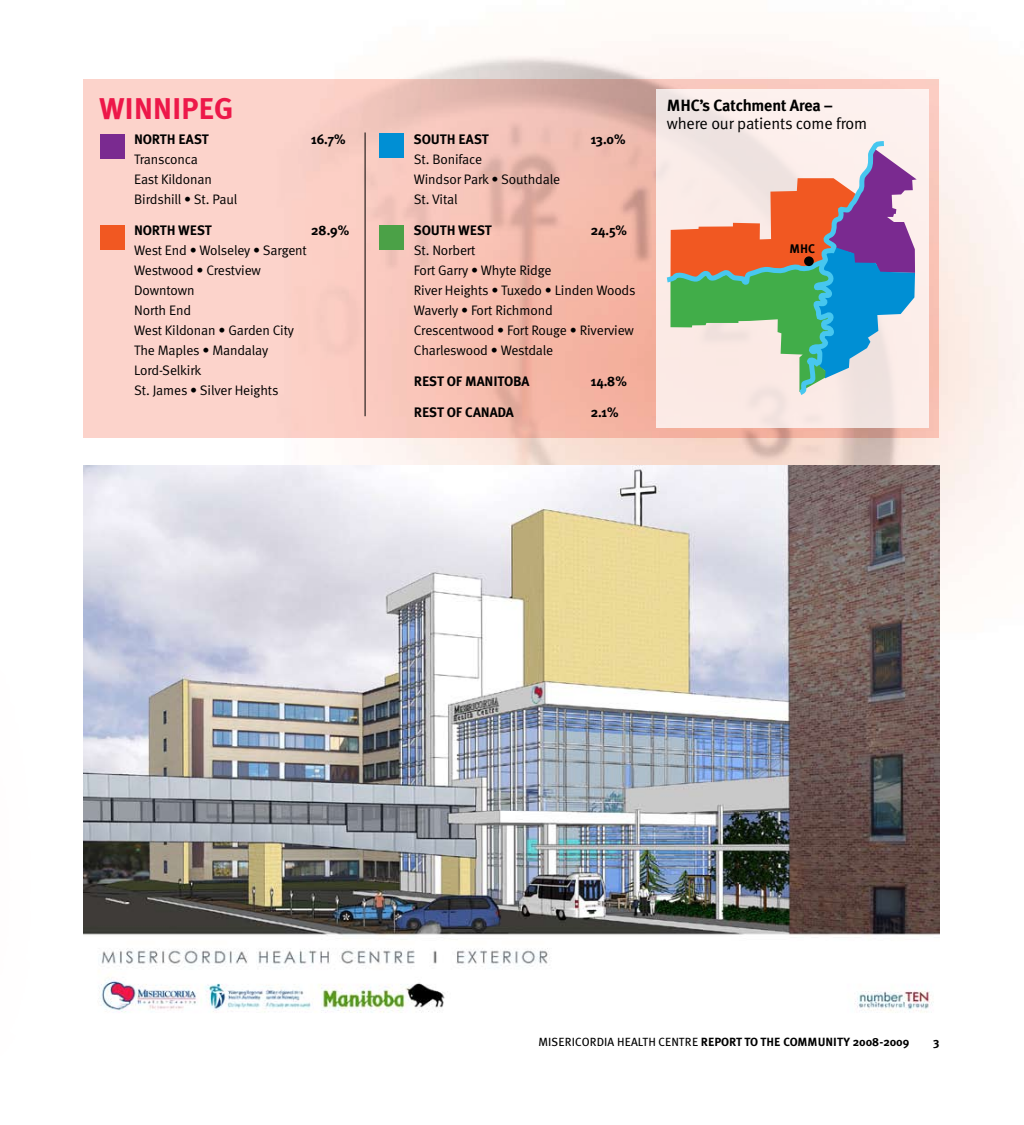
<style>
.page{position:relative;width:1024px;height:1125px;background:#fff}
.page>*{position:absolute;margin:0;border:0;box-sizing:border-box;transform-origin:0 0}
.t1{font:700 30px "Meta Plus";letter-spacing:-.01em;color:#ed1849}
.t2{font:16.25px "Meta Normal";letter-spacing:-.01em;color:#000}
.t3{font:700 16.25px "Meta Plus";color:#000}
.t4{font:13.75px/20px "Meta Normal";letter-spacing:-.01em;color:#000}
.t5{font:700 13.75px "Meta Plus";letter-spacing:-.01em;color:#000}
.t6{font:700 12.5px "Meta Plus";color:#000}
.t7{font:700 11.88px "Meta Plus";color:#000}
.s1{font-weight:400}
</style>
<div class="page">
<img style="left:250px;top:48px;width:774px;height:623px">
<img style="left:84px;top:466px;width:855px;height:547px">
<svg style="left:84px;top:79px;width:855px;height:359px;background:#f6c5ba"></svg>
<div style="left:656px;top:89px;width:273px;height:339px;background:linear-gradient(to right,#f6e8e5,#fcefec)"></div>
<div style="left:100px;top:135px;width:24px;height:24px;background:#7a2a90"></div>
<div style="left:379px;top:134px;width:25px;height:24px;background:#008fd4"></div>
<div style="left:100px;top:225px;width:24px;height:25px;background:#f15822"></div>
<div style="left:379px;top:225px;width:25px;height:25px;background:#4ba147"></div>
<svg style="left:889px;top:149px;width:27px;height:243px;background:#b2a8cd"></svg>
<svg style="left:662px;top:138px;width:227px;height:261px;background:#b3b1a7"></svg>
<hr style="left:365px;top:132px;width:1px;height:284px;background:#000">
<div style="left:804px;top:256px;width:10px;height:10px;background:#000;border-radius:50%"></div>
<h1 class="t1" style="left:99px;top:92px;width:136px">WINNIPEG</h1>
<p class="t3" style="left:667px;top:96px;width:167px">MH C’S CATCHMENT AREA –</p>
<p class="t2" style="left:667px;top:114px;width:202px">where our patients come from</p>
<p class="t5" style="left:414px;top:131px;width:77px">SOUTH EAST</p>
<p class="t5" style="left:591px;top:131px;width:36px">13.0%</p>
<p class="t4" style="left:414px;top:149px;width:148px">St. Boniface<br>Windsor Park • Southdale<br>St. Vital</p>
<p class="t5" style="left:414px;top:222px;width:80px">SOUTH WEST</p>
<p class="t5" style="left:591px;top:222px;width:38px">24.5%</p>
<p class="t4" style="left:414px;top:240px;width:223px">St. Norbert<br>Fort Garry • Whyte Ridge<br>River Heights • Tuxedo • Linden Woods<br>Waverly • Fort Richmond<br>Crescentwood • Fort Rouge • Riverview<br>Charleswood • Westdale</p>
<p class="t5" style="left:414px;top:373px;width:117px">REST OF MANITOBA</p>
<p class="t5" style="left:591px;top:373px;width:38px">14.8%</p>
<p class="t5" style="left:414px;top:405px;width:102px">REST OF CANADA</p>
<p class="t5" style="left:591px;top:405px;width:29px">2.1%</p>
<p class="t5" style="left:134px;top:131px;width:76px">NORTH EAST</p>
<p class="t5" style="left:311px;top:131px;width:36px">16.7%</p>
<p class="t4" style="left:134px;top:149px;width:105px">Transconca<br>East Kildonan<br>Birdshill • St. Paul</p>
<p class="t5" style="left:134px;top:222px;width:79px">NORTH WEST</p>
<p class="t5" style="left:311px;top:222px;width:40px">28.9%</p>
<p class="t4" style="left:134px;top:240px;width:174px">West End • Wolseley • Sargent<br>Westwood • Crestview<br>Downtown<br>North End<br>West Kildonan • Garden City<br>The Maples • Mandalay<br>Lord-Selkirk<br>St. James • Silver Heights</p>
<p class="t6" style="left:789px;top:242px;width:27px">MH C</p>
<p class="t7" style="left:538px;top:1035px;width:373px"><span class="s1">MISERICORDIA HEALTH CENTRE</span> REPORT TO THE COMMUNITY 2008-2009</p>
<p class="t7" style="left:933px;top:1035px;width:8px">3</p>
</div>
